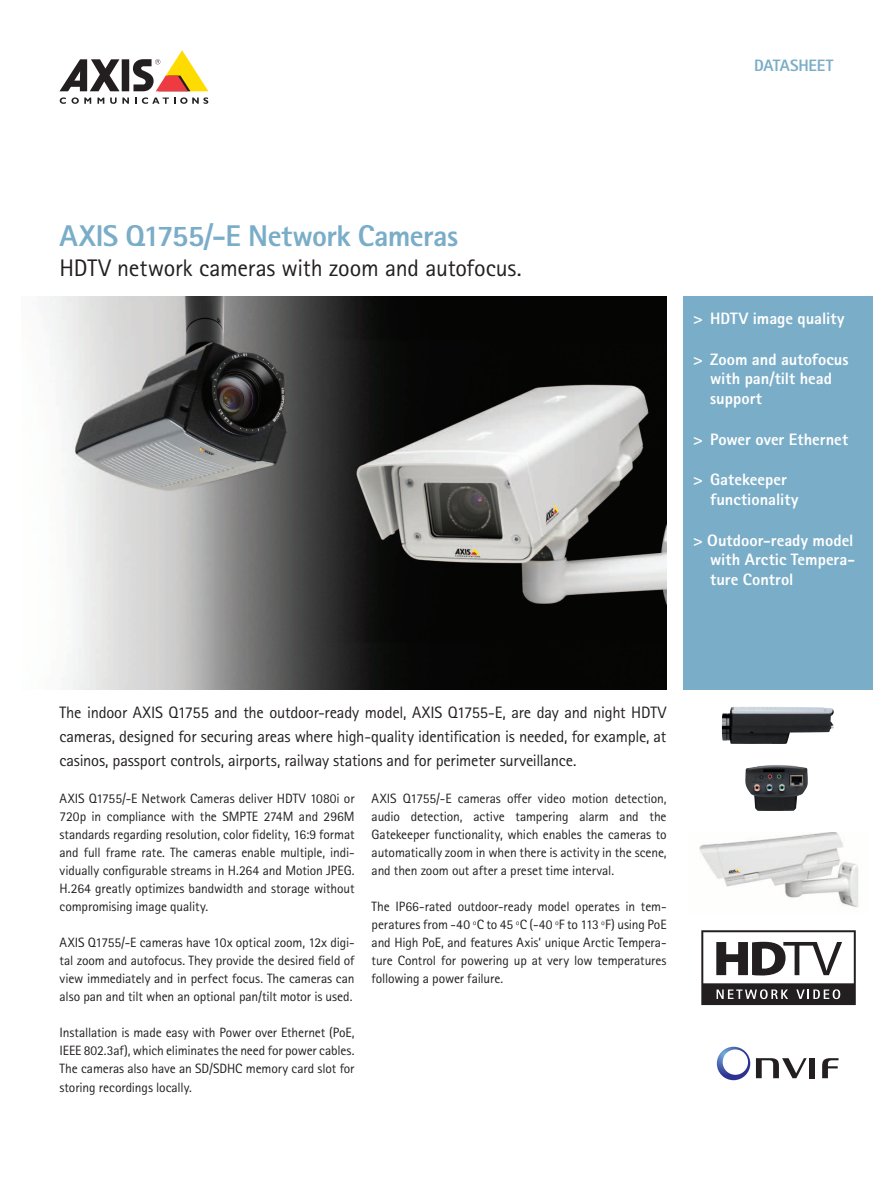
<style>
.page{position:relative;width:893px;height:1191px;background:#fff}
.page>*{position:absolute;margin:0;border:0;box-sizing:border-box;transform-origin:0 0}
.t1{font:800 30px "Rotis Sans Serif Pro";letter-spacing:-.02em;color:#7aadc8}
.t2{font:24px "Rotis Sans Serif Pro";letter-spacing:-.01em;color:#231f20}
.t3{font:16.5px/24px "Rotis Sans Serif Pro";letter-spacing:-.015em;color:#231f20;text-align:justify}
.t4{font:800 16.5px/19.5px "Rotis Sans Serif Pro";color:#fff}
.t5{font:800 16.5px "Rotis Sans Serif Pro";letter-spacing:-.015em;color:#7aadc8}
.t6{font:13.5px/18px "Rotis Sans Serif Pro";letter-spacing:-.01em;color:#231f20;text-align:justify}
</style>
<div class="page">
<div style="left:122px;top:59px;width:7px;height:32px;background:#231f20"></div>
<svg style="left:60px;top:59px;width:60px;height:32px"></svg>
<svg style="left:133px;top:50px;width:75px;height:41px"></svg>
<svg style="left:60px;top:97px;width:31px;height:7px"></svg>
<svg style="left:97px;top:98px;width:7px;height:6px"></svg>
<svg style="left:110px;top:98px;width:19px;height:6px"></svg>
<svg style="left:135px;top:97px;width:73px;height:7px"></svg>
<div style="left:684px;top:296px;width:189px;height:393px;background:#7aadc8"></div>
<img style="left:44px;top:296px;width:622px;height:393px">
<svg style="left:701px;top:930px;width:155px;height:75px"></svg>
<img style="left:722px;top:707px;width:88px;height:37px">
<img style="left:745px;top:765px;width:36px;height:46px">
<img style="left:699px;top:832px;width:160px;height:76px">
<div style="left:809px;top:1058px;width:6px;height:20px;background:#231f20"></div>
<svg style="left:756px;top:1058px;width:51px;height:20px"></svg>
<svg style="left:822px;top:1058px;width:16px;height:20px"></svg>
<svg style="left:717px;top:1046px;width:33px;height:34px"></svg>
<p class="t5" style="left:754px;top:55px;width:81px">DATASHEET</p>
<h1 class="t1" style="left:60px;top:217px;width:400px">AXIS Q1755/-E Network Cameras</h1>
<h2 class="t2" style="left:60px;top:254px;width:464px">HDTV network cameras with zoom and autofocus.</h2>
<p class="t4" style="left:693px;top:308px;width:153px">&gt; HDTV image quality</p>
<p class="t4" style="left:710px;top:349px;width:140px;text-indent:-17px">&gt; Zoom and autofocus with pan/tilt head support</p>
<p class="t4" style="left:693px;top:429px;width:157px">&gt; Power over Ethernet</p>
<p class="t4" style="left:710px;top:470px;width:90px;text-indent:-17px">&gt; Gatekeeper functionality</p>
<p class="t4" style="left:710px;top:530px;width:147px;text-align:justify;text-indent:-17px">&gt; Outdoor-ready model with Arctic Tempera&shy;ture Control</p>
<p class="t3" style="left:60px;top:700px;width:608px">The indoor AXIS Q1755 and the outdoor-ready model, AXIS Q1755-E, are day and night HDTV cameras, designed for securing areas where high-quality identification is needed, for example, at casinos, passport controls, airports, railway stations and for perimeter surveillance.</p>
<p class="t6" style="left:60px;top:790px;width:296px">AXIS Q1755/-E Network Cameras deliver HDTV 1080i or 720p in compliance with the SMPTE 274M and 296M standards regarding resolution, color fidelity, 16:9 format and full frame rate. The cameras enable multiple, indi&shy;vidually configurable streams in H.264 and Motion JPEG.<br>H.264 greatly optimizes bandwidth and storage without compromising image quality.</p>
<p class="t6" style="left:60px;top:934px;width:296px">AXIS Q1755/-E cameras have 10x optical zoom, 12x digi&shy;tal zoom and autofocus. They provide the desired field of view immediately and in perfect focus. The cameras can also pan and tilt when an optional pan/tilt motor is used.</p>
<p class="t6" style="left:60px;top:1024px;width:296px">Installation is made easy with Power over Ethernet (PoE, IEEE 802.3af), which eliminates the need for power cables.<br>The cameras also have an SD/SDHC memory card slot for storing recordings locally.</p>
<p class="t6" style="left:372px;top:790px;width:297px">AXIS Q1755/-E cameras offer video motion detection, audio detection, active tampering alarm and the Gatekeeper functionality, which enables the cameras to automatically zoom in when there is activity in the scene, and then zoom out after a preset time interval.</p>
<p class="t6" style="left:372px;top:898px;width:296px">The IP66-rated outdoor-ready model operates in tem&shy;peratures from -40 ºC to 45 ºC (-40 ºF to 113 ºF) using PoE and High PoE, and features Axis’ unique Arctic Tempera&shy;ture Control for powering up at very low temperatures following a power failure.</p>
</div>
